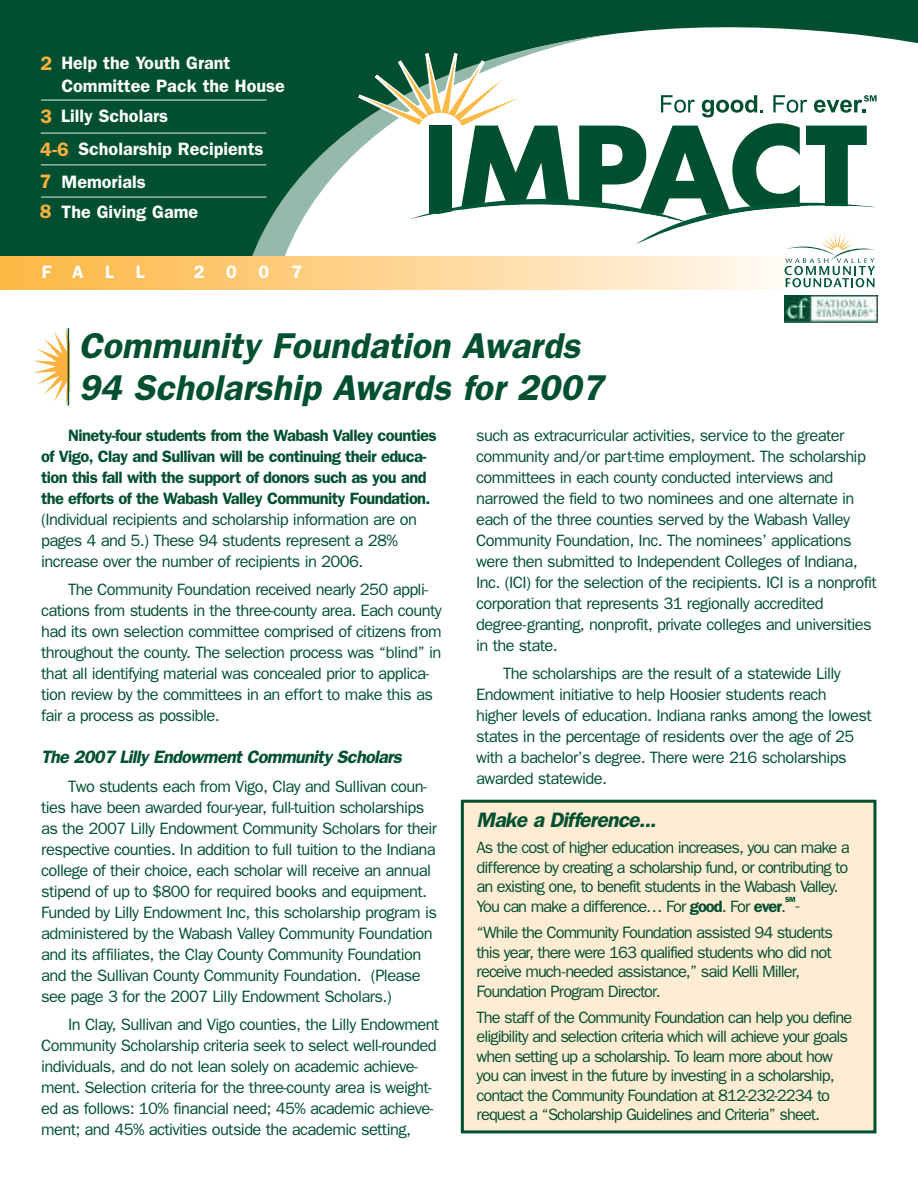
<style>
.page{position:relative;width:918px;height:1188px;background:#fff}
.page>*{position:absolute;margin:0;border:0;box-sizing:border-box;transform-origin:0 0}
.t1{font:italic 600 36px/42px "Franklin Gothic";color:#00502f}
.t2{font:italic 600 21px "Franklin Gothic";color:#00502f}
.t3{font:600 19.5px "Franklin Gothic";color:#fbb03f}
.t4{font:600 18px/22.5px "Franklin Gothic";color:#fff}
.t5{font:italic 600 18px "Franklin Gothic";color:#00502f}
.t6{font:16.5px/21px "Franklin Gothic";letter-spacing:-.035em;color:#00502f}
.t7{font:16.5px/19.5px "Franklin Gothic";letter-spacing:-.06em;color:#00502f}
.t8{font:600 16.5px/21px "Franklin Gothic";letter-spacing:-.035em;color:#00502f}
.t9{font:600 7.5px "Franklin Gothic";color:#00502f}
.s1{font-size:19.5px;color:#fbb03f}
.s2{font-weight:600}
</style>
<div class="page">
<div style="left:462px;top:801px;width:413px;height:331px;background:#ffecd3"></div>
<div style="left:461px;top:800px;width:415px;height:333px;border:3px solid #00502f"></div>
<svg style="left:33px;top:328px;width:35px;height:78px"></svg>
<hr style="left:68px;top:328px;width:1px;height:78px;background:#00502f">
<img style="left:784px;top:296px;width:93px;height:26px">
<svg style="left:1px;top:0;width:917px;height:256px;background:#1c6346"></svg>
<svg style="left:245px;top:34px;width:52px;height:222px;background:#196244"></svg>
<div style="left:1px;top:256px;width:793px;height:34px;background:linear-gradient(to right,#fdb53e,#fff9f1)"></div>
<svg style="left:297px;top:13px;width:580px;height:274px"></svg>
<hr style="left:41px;top:164px;width:225px;height:2px;background:#95baab">
<hr style="left:41px;top:132px;width:225px;height:2px;background:#95baab">
<hr style="left:41px;top:99px;width:226px;height:2px;background:#95baab">
<hr style="left:41px;top:196px;width:225px;height:2px;background:#95baab">
<p class="t3" style="left:40px;top:56px;width:13px">2</p>
<p class="t4" style="left:61px;top:53px;width:225px">Help the Youth Grant<br>Committee Pack the House</p>
<p class="t4" style="left:61px;top:107px;width:109px">Lilly Scholars</p>
<p class="t4" style="left:78px;top:139px;width:187px">Scholarship Recipients</p>
<p class="t4" style="left:62px;top:173px;width:86px">Memorials</p>
<p class="t4" style="left:40px;top:202px;width:160px"><span class="s1">8</span> The Giving Game</p>
<p class="t3" style="left:40px;top:110px;width:13px">3</p>
<p class="t3" style="left:40px;top:143px;width:30px">4-6</p>
<p class="t3" style="left:39px;top:175px;width:13px">7</p>
<p class="t4" style="left:42px;top:262px;width:104px">FALL</p>
<p class="t4" style="left:194px;top:262px;width:109px">2007</p>
<h1 class="t1" style="left:78px;top:327px;width:532px">Community Foundation Awards<br>94 Scholarship Awards for 2007</h1>
<p class="t8" style="left:41px;top:426px;width:397px;text-indent:27px">Ninety-four students from the Wabash Valley counties of Vigo, Clay and Sullivan will be continuing their educa&shy;tion this fall with the support of donors such as you and the efforts of the Wabash Valley Community Foundation.</p>
<p class="t6" style="left:41px;top:510px;width:377px">(Individual recipients and scholarship information are on pages 4 and 5.) These 94 students represent a 28% increase over the number of recipients in 2006.</p>
<p class="t6" style="left:41px;top:581px;width:402px;text-indent:27px">The Community Foundation received nearly 250 appli&shy;cations from students in the three-county area. Each county had its own selection committee comprised of citizens from throughout the county. The selection process was “blind” in that all identifying material was concealed prior to applica&shy;tion review by the committees in an effort to make this as fair a process as possible.</p>
<p class="t5" style="left:41px;top:751px;width:365px">The 2007 Lilly Endowment Community Scholars</p>
<p class="t6" style="left:41px;top:777px;width:397px;text-indent:27px">Two students each from Vigo, Clay and Sullivan coun&shy;ties have been awarded four-year, full-tuition scholarships as the 2007 Lilly Endowment Community Scholars for their respective counties. In addition to full tuition to the Indiana college of their choice, each scholar will receive an annual stipend of up to $800 for required books and equipment.<br>Funded by Lilly Endowment Inc, this scholarship program is administered by the Wabash Valley Community Foundation and its affiliates, the Clay County Community Foundation and the Sullivan County Community Foundation. (Please see page 3 for the 2007 Lilly Endowment Scholars.)</p>
<p class="t6" style="left:41px;top:1016px;width:400px;text-indent:27px">In Clay, Sullivan and Vigo counties, the Lilly Endowment Community Scholarship criteria seek to select well-rounded individuals, and do not lean solely on academic achieve&shy;ment. Selection criteria for the three-county area is weight&shy;ed as follows: 10% financial need; 45% academic achieve&shy;ment; and 45% activities outside the academic setting,</p>
<p class="t6" style="left:476px;top:426px;width:402px">such as extracurricular activities, service to the greater community and/or part-time employment. The scholarship committees in each county conducted interviews and narrowed the field to two nominees and one alternate in each of the three counties served by the Wabash Valley Community Foundation, Inc. The nominees’ applications were then submitted to Independent Colleges of Indiana, Inc. (ICI) for the selection of the recipients. ICI is a nonprofit corporation that represents 31 regionally accredited degree-granting, nonprofit, private colleges and universities in the state.</p>
<p class="t6" style="left:476px;top:665px;width:397px;text-indent:27px">The scholarships are the result of a statewide Lilly Endowment initiative to help Hoosier students reach higher levels of education. Indiana ranks among the lowest states in the percentage of residents over the age of 25 with a bachelor’s degree. There were 216 scholarships awarded statewide.</p>
<p class="t2" style="left:477px;top:813px;width:185px">Make a Difference...</p>
<p class="t7" style="left:477px;top:839px;width:375px">As the cost of higher education increases, you can make a difference by creating a scholarship fund, or contributing to an existing one, to benefit students in the Wabash Valley.<br>You can make a difference… For <span class="s2">good</span>. For <span class="s2">ever</span>.</p>
<p class="t9" style="left:785px;top:897px;width:12px">SM</p>
<p class="t7" style="left:477px;top:924px;width:358px">“While the Community Foundation assisted 94 students this year, there were 163 qualified students who did not receive much-needed assistance,” said Kelli Miller, Foundation Program Director.</p>
<p class="t7" style="left:477px;top:1009px;width:377px">The staff of the Community Foundation can help you define eligibility and selection criteria which will achieve your goals when setting up a scholarship. To learn more about how you can invest in the future by investing in a scholarship, contact the Community Foundation at 812-232-2234 to request a “Scholarship Guidelines and Criteria” sheet.</p>
</div>
